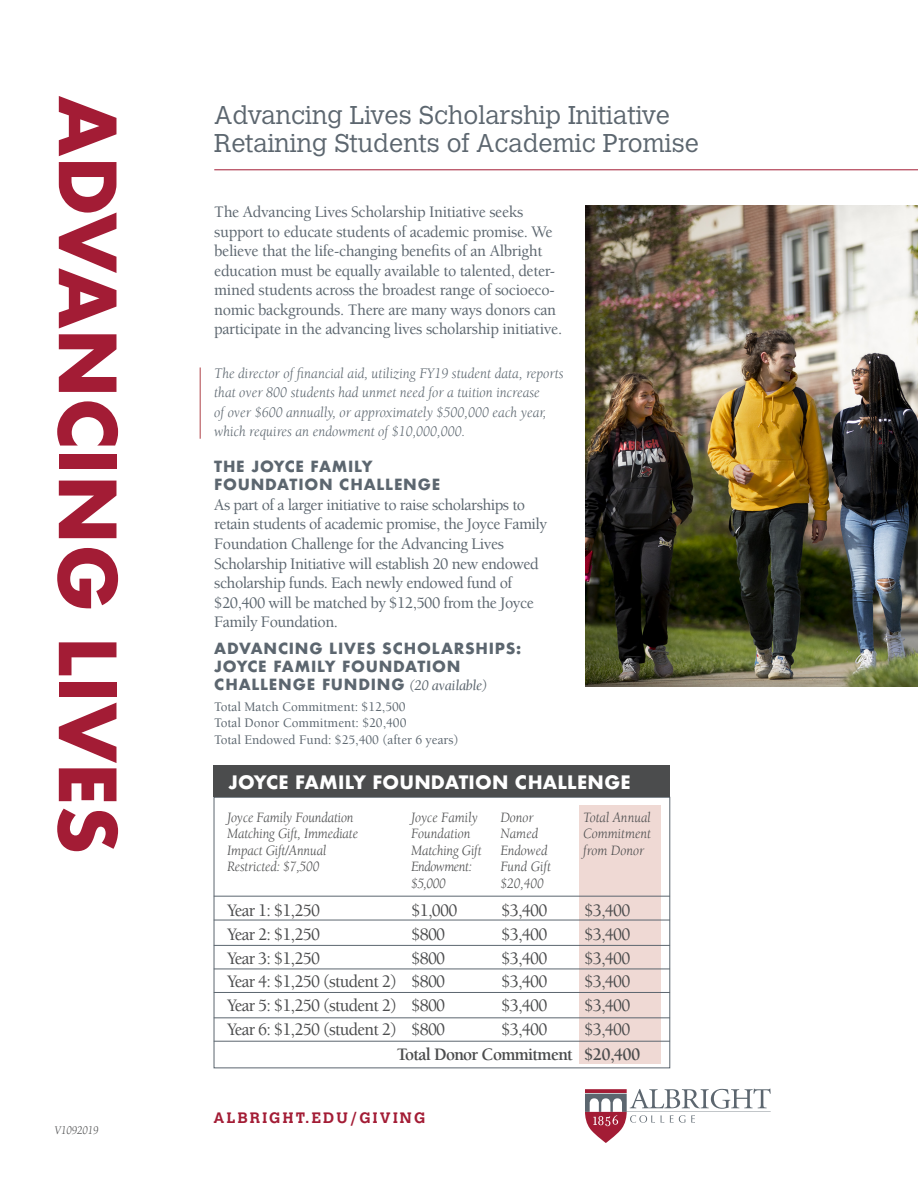
<style>
.page{position:relative;width:918px;height:1188px;background:#fff}
.page>*{position:absolute;margin:0;border:0;box-sizing:border-box;transform-origin:0 0}
.t1{font:700 76.5px "Futura";letter-spacing:-.01em;color:#a31c35}
.t2{font:300 25.5px/28.5px "Calvert";color:#5c666f}
.t3{font:500 18px "Berkeley";letter-spacing:-.04em;color:#4b4c4d;scale:.96 1}
.t4{font:700 18px "Futura";letter-spacing:.01em;color:#fff}
.t5{font:700 18px "Berkeley";letter-spacing:-.04em;color:#4b4c4d;scale:.96 1}
.t6{font:500 16.5px/19.5px "Berkeley";letter-spacing:-.02em;color:#5c666f}
.t7{font:italic 15px/19.5px "Berkeley";color:#5c666f}
.t8{font:700 15px/18px "Futura";letter-spacing:.05em;color:#5c666f}
.t9{font:700 15px "Calvert";letter-spacing:.15em;color:#a31c35}
.t10{font:italic 14.7px/16.5px "Berkeley";letter-spacing:-.01em;color:#4b4c4d;scale:.95 1}
.t11{font:500 13.5px/16.5px "Berkeley";color:#5c666f}
.t12{font:italic 12px "Berkeley";letter-spacing:-.01em;color:#4b4c4d;scale:.95 1}
.s1{font-family:"Berkeley";font-weight:400;font-style:italic}
</style>
<div class="page">
<hr style="left:214px;top:169px;width:704px;height:1px;background:#a31c35">
<svg style="left:585px;top:1089px;width:186px;height:54px"></svg>
<img style="left:585px;top:205px;width:333px;height:481px">
<div style="left:214px;top:797px;width:456px;height:271px;border:1px solid #5c666f"></div>
<div style="left:579px;top:805px;width:82px;height:258px;background:#efd9d4"></div>
<hr style="left:214px;top:920px;width:456px;height:1px;background:#5c666f">
<hr style="left:214px;top:945px;width:456px;height:1px;background:#5c666f">
<hr style="left:214px;top:968px;width:456px;height:1px;background:#5c666f">
<hr style="left:214px;top:992px;width:456px;height:1px;background:#5c666f">
<hr style="left:214px;top:1017px;width:456px;height:1px;background:#5c666f">
<hr style="left:214px;top:1041px;width:456px;height:1px;background:#5c666f">
<hr style="left:214px;top:896px;width:456px;height:1px;background:#5c666f">
<div style="left:214px;top:765px;width:456px;height:32px;background:#4b4c4d"></div>
<hr style="left:200px;top:368px;width:1px;height:71px;background:#ae4047">
<h1 class="t1" style="left:143px;top:95px;width:761px;rotate:90deg">ADVANCING LIVES</h1>
<h2 class="t2" style="left:214px;top:101px;width:486px">Advancing Lives Scholarship Initiative<br>Retaining Students of Academic Promise</h2>
<p class="t6" style="left:214px;top:203px;width:349px">The Advancing Lives Scholarship Initiative seeks support to educate students of academic promise. We believe that the life-changing benefits of an Albright education must be equally available to talented, deter&shy;mined students across the broadest range of socioeco&shy;nomic backgrounds. There are many ways donors can participate in the advancing lives scholarship initiative.</p>
<p class="t7" style="left:214px;top:364px;width:351px">The director of financial aid, utilizing FY19 student data, reports that over 800 students had unmet need for a tuition increase<br>of over $600 annually, or approximately $500,000 each year, which requires an endowment of $10,000,000.</p>
<p class="t8" style="left:214px;top:458px;width:228px">THE JOYCE FAMILY<br>FOUNDATION CHALLENGE</p>
<p class="t6" style="left:214px;top:495px;width:334px">As part of a larger initiative to raise scholarships to retain students of academic promise, the Joyce Family Foundation Challenge for the Advancing Lives Scholarship Initiative will establish 20 new endowed scholarship funds. Each newly endowed fund of $20,400 will be matched by $12,500 from the Joyce Family Foundation.</p>
<p class="t8" style="left:214px;top:639px;width:309px">ADVANCING LIVES SCHOLARSHIPS:<br>JOYCE FAMILY FOUNDATION<br>CHALLENGE FUNDING <span class="s1">(20 available)</span></p>
<p class="t11" style="left:214px;top:699px;width:246px">Total Match Commitment: $12,500<br>Total Donor Commitment: $20,400<br>Total Endowed Fund: $25,400 (after 6 years)</p>
<p class="t4" style="left:228px;top:770px;width:404px">JOYCE FAMILY FOUNDATION CHALLENGE</p>
<p class="t10" style="left:227px;top:809px;width:139px">Joyce Family Foundation<br>Matching Gift, Immediate<br>Impact Gift/Annual<br>Restricted: $7,500</p>
<p class="t10" style="left:411px;top:809px;width:76px">Joyce Family<br>Foundation<br>Matching Gift<br>Endowment: $5,000</p>
<p class="t10" style="left:500px;top:809px;width:55px">Donor<br>Named<br>Endowed<br>Fund Gift $20,400</p>
<p class="t10" style="left:583px;top:809px;width:73px;text-align:justify">Total Annual Commitment from Donor</p>
<p class="t12" style="left:54px;top:1124px;width:48px">V1092019</p>
<p class="t3" style="left:227px;top:901px;width:98px">Year 1: $1,250</p>
<p class="t3" style="left:411px;top:901px;width:49px">$1,000</p>
<p class="t3" style="left:502px;top:901px;width:49px">$3,400</p>
<p class="t3" style="left:585px;top:901px;width:49px">$3,400</p>
<p class="t3" style="left:227px;top:925px;width:98px">Year 2: $1,250</p>
<p class="t3" style="left:411px;top:925px;width:37px">$800</p>
<p class="t3" style="left:502px;top:925px;width:49px">$3,400</p>
<p class="t3" style="left:585px;top:925px;width:49px">$3,400</p>
<p class="t3" style="left:227px;top:949px;width:98px">Year 3: $1,250</p>
<p class="t3" style="left:411px;top:949px;width:37px">$800</p>
<p class="t3" style="left:502px;top:949px;width:49px">$3,400</p>
<p class="t3" style="left:585px;top:949px;width:49px">$3,400</p>
<p class="t3" style="left:227px;top:972px;width:229px">Year 4: $1,250 (student 2) $800</p>
<p class="t3" style="left:502px;top:972px;width:49px">$3,400</p>
<p class="t3" style="left:585px;top:972px;width:49px">$3,400</p>
<p class="t3" style="left:227px;top:996px;width:229px">Year 5: $1,250 (student 2) $800</p>
<p class="t3" style="left:502px;top:996px;width:49px">$3,400</p>
<p class="t3" style="left:585px;top:996px;width:49px">$3,400</p>
<p class="t3" style="left:227px;top:1020px;width:229px">Year 6: $1,250 (student 2) $800</p>
<p class="t3" style="left:502px;top:1020px;width:49px">$3,400</p>
<p class="t3" style="left:585px;top:1020px;width:49px">$3,400</p>
<p class="t5" style="left:397px;top:1045px;width:255px">Total Donor Commitment $20,400</p>
<p class="t9" style="left:214px;top:1108px;width:213px">ALBRIGHT.EDU/GIVING</p>
</div>
